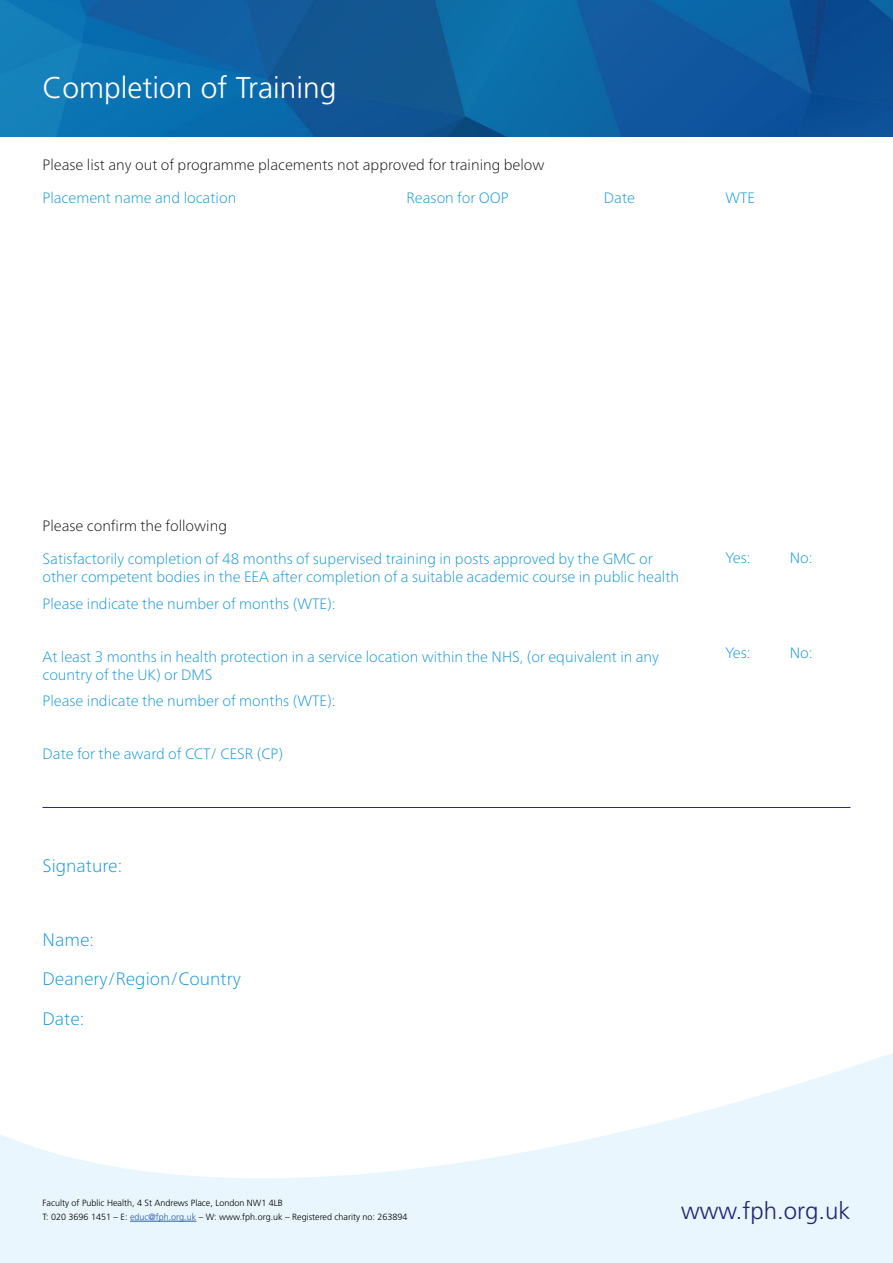
<style>
.page{position:relative;width:893px;height:1263px;background:#fff}
.page>*{position:absolute;margin:0;border:0;box-sizing:border-box;transform-origin:0 0}
.t1{font:300 30px "Frutiger";color:#fff}
.t2{font:300 24px "Frutiger";color:#272774}
.t3{font:100 18px "Frutiger Neue LTW1 G";color:#0090d7}
.t4{font:100 15px/18px "Frutiger Neue LTW1 G";color:#0090d7}
.t5{font:100 15px "Frutiger Neue LTW1 G";color:#000}
.t6{font:300 9px "Frutiger CE";color:#000}
.s1{color:#275b9b}
</style>
<div class="page">
<img style="left:0;top:0;width:893px;height:136px">
<svg style="left:0;top:1053px;width:893px;height:210px;fill:#eaf6fe"></svg>
<hr style="left:130px;top:1221px;width:66px;height:1px;background:#275b9b">
<hr style="left:43px;top:807px;width:807px;height:1px;background:#272774">
<p class="t1" style="left:43px;top:71px;width:295px">Completion of Training</p>
<p class="t5" style="left:43px;top:154px;width:504px">Please list any out of programme placements not approved for training below</p>
<p class="t4" style="left:43px;top:188px;width:195px">Placement name and location</p>
<p class="t4" style="left:407px;top:188px;width:104px">Reason for OOP</p>
<p class="t4" style="left:604px;top:188px;width:33px">Date</p>
<p class="t4" style="left:725px;top:188px;width:31px">WTE</p>
<p class="t5" style="left:43px;top:515px;width:186px">Please confirm the following</p>
<p class="t4" style="left:43px;top:549px;width:638px">Satisfactorily completion of 48 months of supervised training in posts approved by the GMC or other competent bodies in the EEA after completion of a suitable academic course in public health</p>
<p class="t4" style="left:43px;top:593px;width:294px">Please indicate the number of months (WTE):</p>
<p class="t4" style="left:43px;top:646px;width:618px">At least 3 months in health protection in a service location within the NHS, (or equivalent in any country of the UK) or DMS</p>
<p class="t4" style="left:43px;top:691px;width:294px">Please indicate the number of months (WTE):</p>
<p class="t4" style="left:43px;top:744px;width:242px">Date for the award of CCT/ CESR (CP)</p>
<p class="t3" style="left:43px;top:852px;width:81px">Signature:</p>
<p class="t3" style="left:43px;top:926px;width:53px">Name:</p>
<p class="t3" style="left:43px;top:966px;width:200px">Deanery/Region/Country</p>
<p class="t3" style="left:43px;top:1006px;width:43px">Date:</p>
<p class="t4" style="left:725px;top:548px;width:27px">Yes:</p>
<p class="t4" style="left:725px;top:643px;width:27px">Yes:</p>
<p class="t4" style="left:790px;top:548px;width:24px">No:</p>
<p class="t4" style="left:790px;top:643px;width:24px">No:</p>
<p class="t6" style="left:43px;top:1198px;width:242px">Faculty of Public Health, 4 St Andrews Place, London NW1 4LB</p>
<p class="t6" style="left:43px;top:1212px;width:367px">T: 020 3696 1451 – E: <span class="s1">educ@fph.org.uk</span> – W: www.fph.org.uk – Registered charity no: 263894</p>
<h2 class="t2" style="left:681px;top:1197px;width:171px">www.fph.org.uk</h2>
</div>
